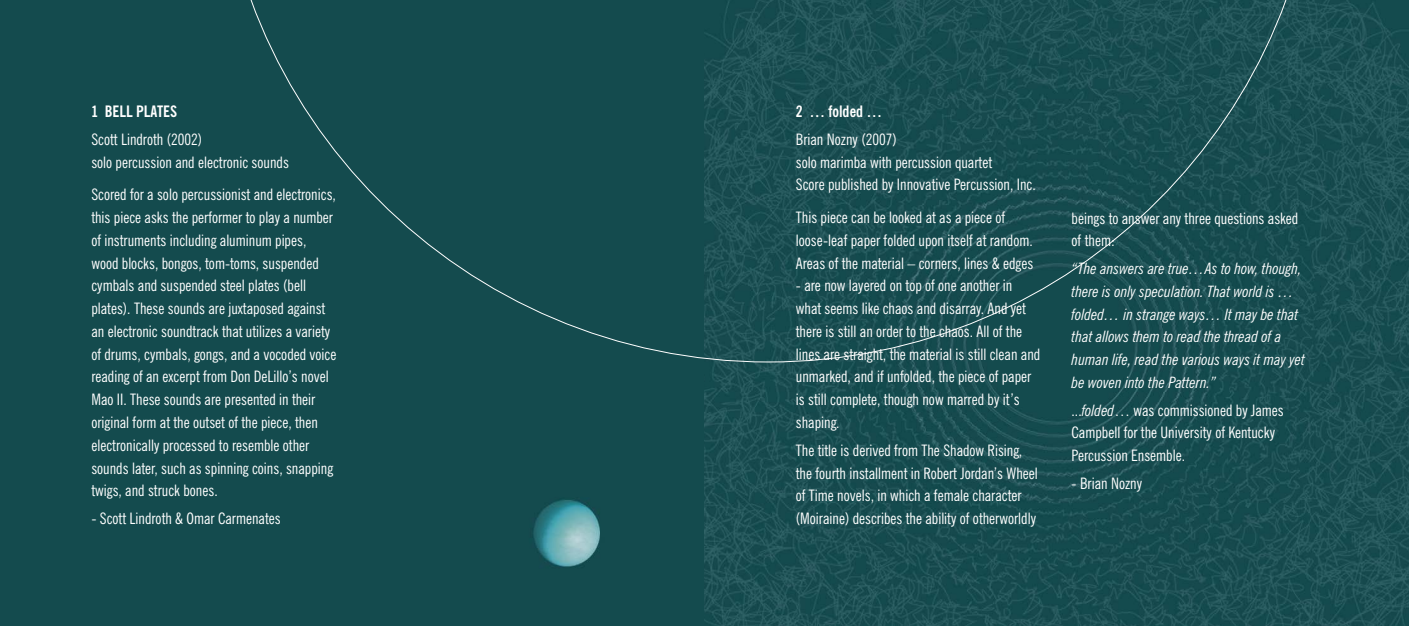
<style>
.page{position:relative;width:1409px;height:626px;background:#fff}
.page>*{position:absolute;margin:0;border:0;box-sizing:border-box;transform-origin:0 0}
.t1{font:condensed 15.75px/22.8px "News Gothic BT";color:#fff}
.t2{font:italic condensed 15.75px/22.8px "News Gothic BT";color:#fff}
.t3{font:700 condensed 15.75px "News Gothic BT";color:#fff}
.s1{font-style:italic}
</style>
<div class="page">
<div style="left:0;top:0;width:704px;height:625px;background:#144b4e"></div>
<img style="left:704px;top:0;width:705px;height:625px">
<svg style="left:217px;top:0;width:1103px;height:362px;background:#184d50"></svg>
<p class="t3" style="left:91px;top:102px;width:87px">1 BELL PLATES</p>
<p class="t1" style="left:91px;top:127px;width:199px">Scott Lindroth (2002)<br>solo percussion and electronic sounds</p>
<p class="t1" style="left:91px;top:183px;width:247px">Scored for a solo percussionist and electronics, this piece asks the performer to play a number of instruments including aluminum pipes, wood blocks, bongos, tom-toms, suspended cymbals and suspended steel plates (bell plates). These sounds are juxtaposed against an electronic soundtrack that utilizes a variety of drums, cymbals, gongs, and a vocoded voice reading of an excerpt from Don DeLillo’s novel Mao II. These sounds are presented in their original form at the outset of the piece, then electronically processed to resemble other sounds later, such as spinning coins, snapping twigs, and struck bones.</p>
<p class="t1" style="left:91px;top:506px;width:191px">- Scott Lindroth &amp; Omar Carmenates</p>
<p class="t3" style="left:796px;top:102px;width:88px">2 … FOLDED …</p>
<p class="t1" style="left:796px;top:127px;width:241px">Brian Nozny (2007)<br>solo marimba with percussion quartet<br>Score published by Innovative Percussion, Inc.</p>
<p class="t1" style="left:796px;top:206px;width:239px">This piece can be looked at as a piece of loose-leaf paper folded upon itself at random.<br>Areas of the material – corners, lines &amp; edges</p>
<p class="t1" style="left:796px;top:274px;width:246px">- are now layered on top of one another in what seems like chaos and disarray. And yet there is still an order to the chaos. All of the lines are straight, the material is still clean and unmarked, and if unfolded, the piece of paper is still complete, though now marred by it’s shaping.</p>
<p class="t1" style="left:796px;top:438px;width:243px">The title is derived from The Shadow Rising, the fourth installment in Robert Jordan’s Wheel of Time novels, in which a female character (Moiraine) describes the ability of otherworldly</p>
<p class="t1" style="left:1072px;top:206px;width:228px">beings to answer any three questions asked of them:</p>
<p class="t2" style="left:1072px;top:257px;width:235px">“The answers are true…As to how, though, there is only speculation. That world is … folded… in strange ways… It may be that that allows them to read the thread of a human life, read the various ways it may yet be woven into the Pattern.”</p>
<p class="t1" style="left:1072px;top:398px;width:214px">...<span class="s1">folded</span>… was commissioned by James<br>Campbell for the University of Kentucky<br>Percussion Ensemble.</p>
<p class="t1" style="left:1072px;top:471px;width:72px">- Brian Nozny</p>
</div>
